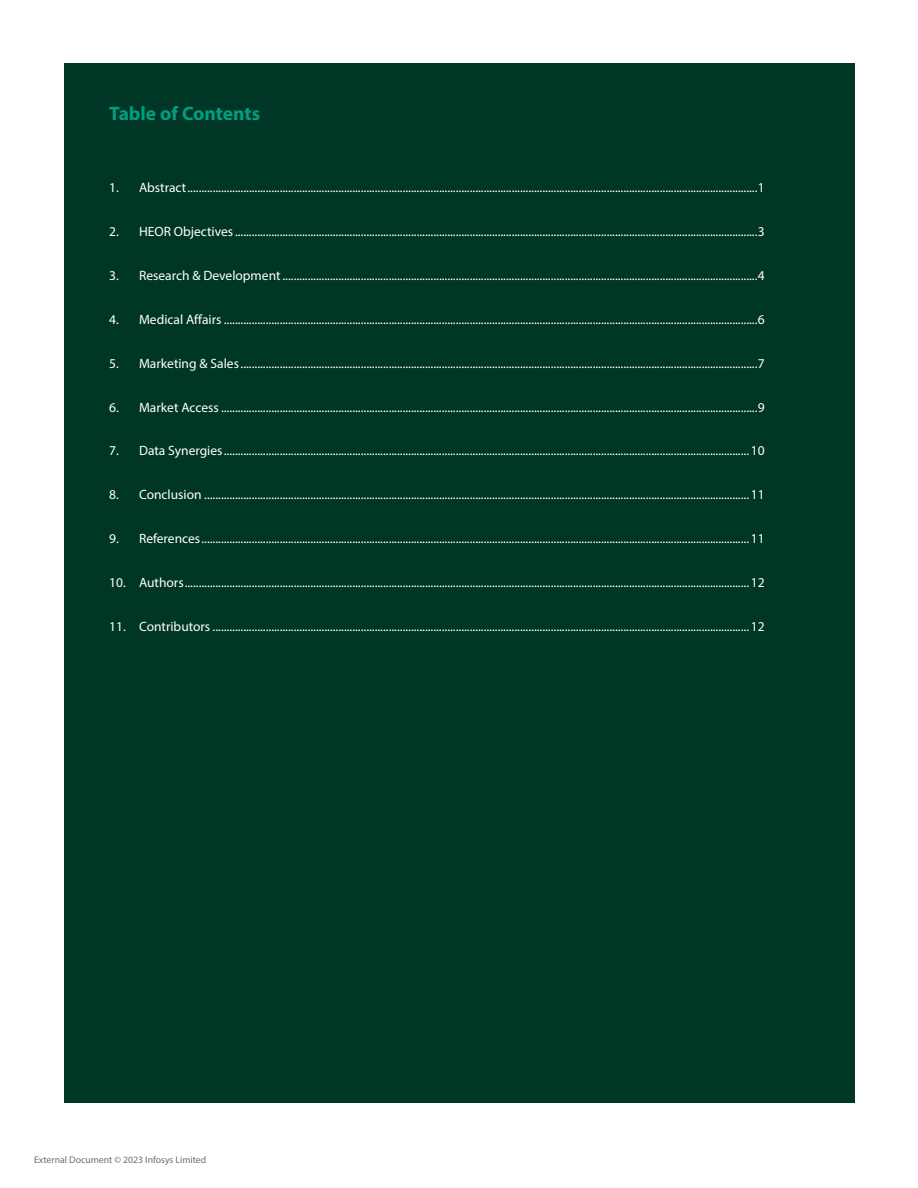
<style>
.page{position:relative;width:918px;height:1188px;background:#fff}
.page>*{position:absolute;margin:0;border:0;box-sizing:border-box;transform-origin:0 0}
.t1{font:700 19.5px "Myriad Pro";color:#009f81}
.t2{font:13.5px "Myriad Pro";color:#fff}
.t3{font:9.75px "Myriad Pro";color:#706f6f}
</style>
<div class="page">
<div style="left:64px;top:64px;width:790px;height:1039px;background:#003626"></div>
<h1 class="t1" style="left:109px;top:101px;width:152px">Table of Contents</h1>
<p class="t2" style="left:109px;top:179px;width:657px">1. Abstract............................................................................................................................................................................................................1</p>
<p class="t2" style="left:109px;top:223px;width:657px">2. HEOR Objectives...........................................................................................................................................................................................3</p>
<p class="t2" style="left:109px;top:267px;width:657px">3. Research &amp; Development..........................................................................................................................................................................4</p>
<p class="t2" style="left:109px;top:311px;width:657px">4. Medical Affairs ...............................................................................................................................................................................................6</p>
<p class="t2" style="left:109px;top:355px;width:657px">5. Marketing &amp; Sales.........................................................................................................................................................................................7</p>
<p class="t2" style="left:109px;top:399px;width:657px">6. Market Access ................................................................................................................................................................................................9</p>
<p class="t2" style="left:109px;top:443px;width:657px">7. Data Synergies............................................................................................................................................................................................ 10</p>
<p class="t2" style="left:109px;top:486px;width:657px">8. Conclusion ................................................................................................................................................................................................... 11</p>
<p class="t2" style="left:109px;top:530px;width:657px">9. References.................................................................................................................................................................................................... 11</p>
<p class="t2" style="left:109px;top:574px;width:657px">10. Authors.......................................................................................................................................................................................................... 12</p>
<p class="t2" style="left:109px;top:618px;width:657px">11. Contributors ................................................................................................................................................................................................ 12</p>
<p class="t3" style="left:34px;top:1154px;width:174px">External Document © 2023 Infosys Limited</p>
</div>
